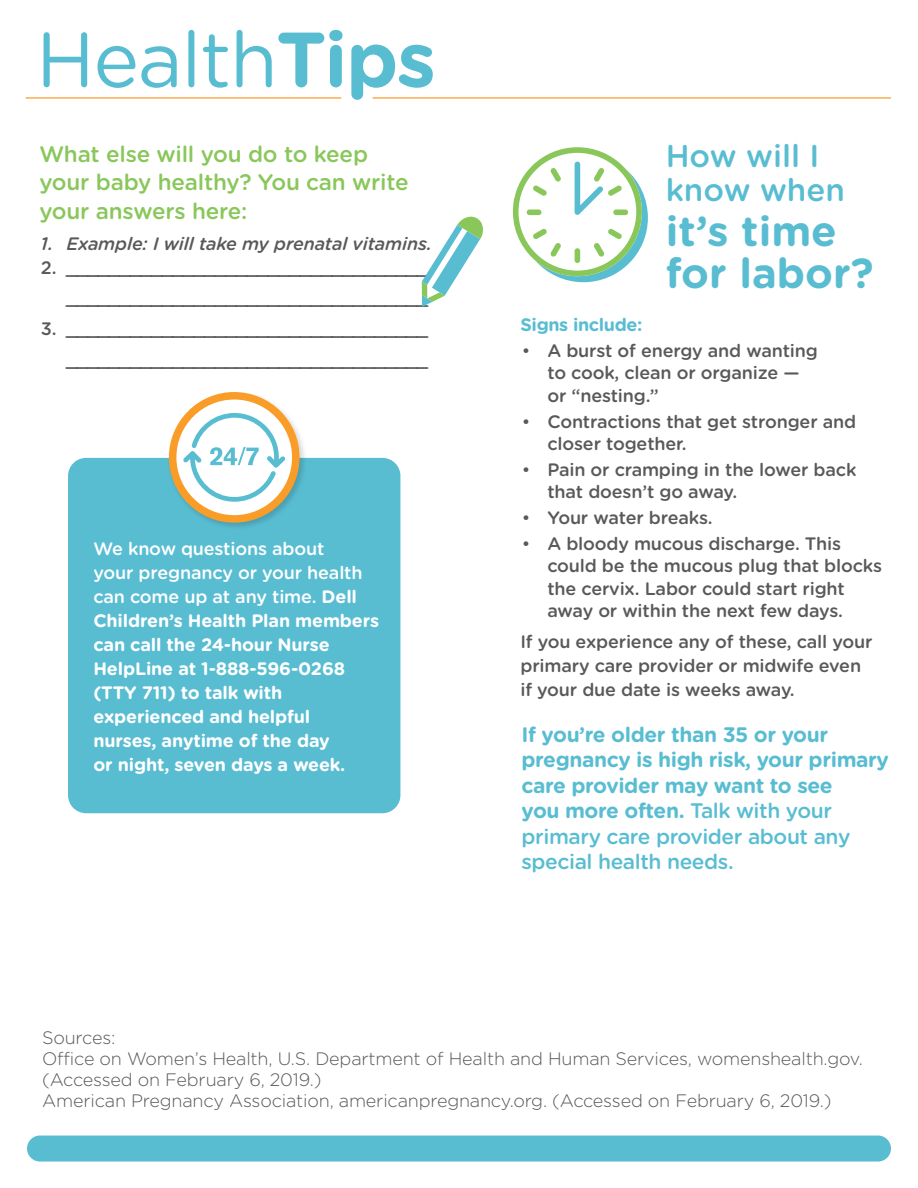
<style>
.page{position:relative;width:918px;height:1188px;background:#fff}
.page>*{position:absolute;margin:0;border:0;box-sizing:border-box;transform-origin:0 0}
.t1{font:77.7px "Gotham Rounded";letter-spacing:-.02em;color:#59bdd2}
.t2{font:700 42px/42px "Gotham Rounded";color:#59bdd2}
.t3{font:500 31.5px/34.5px "Gotham Rounded";color:#59bdd2}
.t4{font:500 22.5px/28.5px "Gotham Rounded";letter-spacing:-.01em;color:#8ac75b}
.t5{font:700 21px/25.5px "Gotham Rounded";letter-spacing:-.02em;color:#59bdd2}
.t6{font:500 18px/22.5px "Gotham Rounded";letter-spacing:-.01em;color:#58595b}
.t7{font:700 18px/24px "Gotham Rounded";letter-spacing:-.01em;color:#fff}
.t8{font:300 18px/21px "Gotham Rounded";letter-spacing:-.01em;color:#58595b}
.t9{font:italic 500 18px "Gotham Rounded";letter-spacing:-.01em;color:#58595b}
.t10{font:700 18px "Gotham Rounded";letter-spacing:-.02em;color:#59bdd2}
.s1{font-weight:700}
.s2{font-weight:500}
.s3{font-weight:400}
</style>
<div class="page">
<svg style="left:513px;top:147px;width:135px;height:135px"></svg>
<div style="left:68px;top:458px;width:332px;height:355px;background:#59bdd2;border-radius:18px"></div>
<div style="left:167px;top:390px;width:141px;height:141px;background:#000;opacity:.16"></div>
<svg style="left:173px;top:396px;width:123px;height:123px"></svg>
<div style="left:169px;top:392px;width:131px;height:131px;border:8px solid #f99d28;border-radius:50%"></div>
<svg style="left:183px;top:413px;width:102px;height:89px"></svg>
<hr style="left:26px;top:97px;width:315px;height:2px;background:#fbac4e">
<hr style="left:373px;top:97px;width:518px;height:2px;background:#fbac4e">
<svg style="left:422px;top:216px;width:61px;height:91px"></svg>
<div style="left:27px;top:1136px;width:864px;height:26px;background:#59bdd2;border-radius:13px"></div>
<h1 class="t1" style="left:36px;top:6px;width:402px">Health<span class="s1">Tips</span></h1>
<p class="t4" style="left:39px;top:139px;width:371px">What else will you do to keep your baby healthy? You can write your answers here:</p>
<p class="t9" style="left:41px;top:231px;width:393px">1. Example: I will take my prenatal vitamins.</p>
<p class="t6" style="left:41px;top:251px;width:388px;line-height:30.8px;text-align:right">2. __________________________________ __________________________________</p>
<p class="t6" style="left:41px;top:313px;width:388px;line-height:30.8px;text-align:right">3. __________________________________ __________________________________</p>
<p class="t7" style="left:93px;top:536px;width:287px"><span class="s2">We know questions about<br>your pregnancy or your health can come up at any time.</span> Dell<br>Children’s Health Plan members can call the 24-hour Nurse<br>HelpLine at 1-888-596-0268 (TTY 711) to talk with experienced and helpful<br>nurses, anytime of the day<br>or night, seven days a week.</p>
<h3 class="t3" style="left:666px;top:137px;width:181px">How will I know when</h3>
<h2 class="t2" style="left:666px;top:209px;width:209px">it’s time for labor?</h2>
<p class="t10" style="left:520px;top:312px;width:124px">Signs include:</p>
<p class="t6" style="left:547px;top:339px;width:272px;text-indent:-26px"><span class="s3">•</span> A burst of energy and wanting to cook, clean or organize — or “nesting.”</p>
<p class="t6" style="left:547px;top:409px;width:310px;text-indent:-26px"><span class="s3">•</span> Contractions that get stronger and closer together.</p>
<p class="t6" style="left:547px;top:458px;width:311px;text-indent:-26px"><span class="s3">•</span> Pain or cramping in the lower back that doesn’t go away.</p>
<p class="t6" style="left:522px;top:506px;width:192px"><span class="s3">•</span> Your water breaks.</p>
<p class="t6" style="left:547px;top:532px;width:336px;text-indent:-26px"><span class="s3">•</span> A bloody mucous discharge. This could be the mucous plug that blocks the cervix. Labor could start right away or within the next few days.</p>
<p class="t6" style="left:520px;top:629px;width:354px;line-height:24px">If you experience any of these, call your primary care provider or midwife even if your due date is weeks away.</p>
<p class="t5" style="left:522px;top:721px;width:369px">If you’re older than 35 or your pregnancy is high risk, your primary care provider may want to see<br>you more often. <span class="s2">Talk with your primary care provider about any special health needs.</span></p>
<p class="t8" style="left:42px;top:1026px;width:822px">Sources:<br>Office on Women’s Health, U.S. Department of Health and Human Services, womenshealth.gov. (Accessed on February 6, 2019.)<br>American Pregnancy Association, americanpregnancy.org. (Accessed on February 6, 2019.)</p>
</div>
